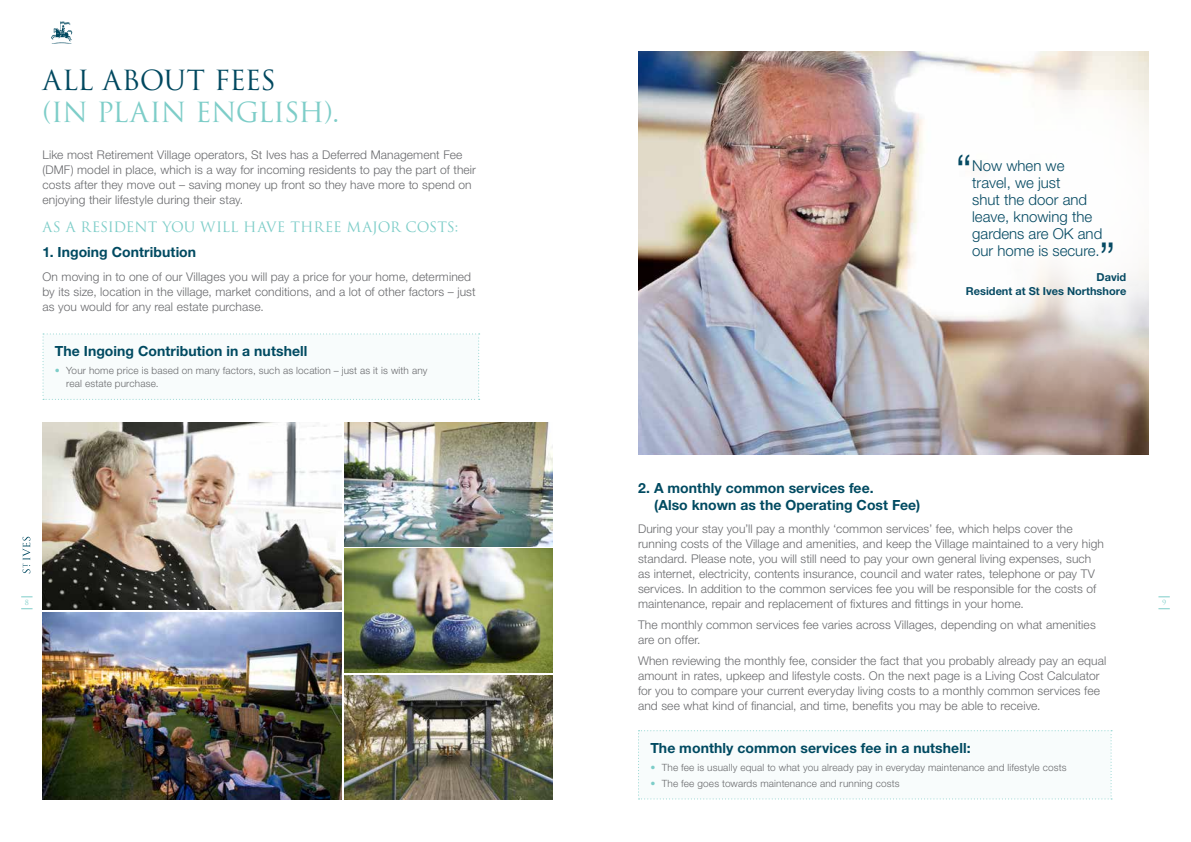
<style>
.page{position:relative;width:1191px;height:842px;background:#fff}
.page>*{position:absolute;margin:0;border:0;box-sizing:border-box;transform-origin:0 0}
.t1{font:300 44.1px "Helvetica Neue LT Pro";color:#064a63}
.t2{font:27px "Trajan Pro";letter-spacing:-.02em;color:#7dcdc8}
.t3{font:27px "Trajan Pro";letter-spacing:-.02em;color:#00485f}
.t4{font:300 15px/17px "Helvetica Neue LT Pro";color:#064a63}
.t5{font:700 14px/16.8px "Helvetica Neue LT Pro";letter-spacing:.005em;color:#004a61}
.t6{font:14px "Trajan Pro";letter-spacing:-.005em;color:#7dcdc8}
.t7{font:300 12px/15px "Helvetica Neue LT Pro";letter-spacing:.01em;color:#696a6d}
.t8{font:700 11px/14px "Helvetica Neue LT Pro";color:#064a63;text-align:right}
.t9{font:300 10px/13px "Helvetica Neue LT Pro";letter-spacing:.015em;color:#696a6d}
.t10{font:7px "Trajan Pro 3";color:#7dcdc8}
.s1{color:#7dcdc8}
</style>
<div class="page">
<img style="left:638px;top:51px;width:510px;height:404px">
<svg style="left:638px;top:730px;width:474px;height:69px"></svg>
<svg style="left:907px;top:90px;width:241px;height:309px"></svg>
<img style="left:344px;top:676px;width:209px;height:123px">
<img style="left:344px;top:549px;width:209px;height:124px">
<img style="left:344px;top:422px;width:209px;height:124px">
<img style="left:43px;top:422px;width:298px;height:187px">
<img style="left:43px;top:612px;width:298px;height:187px">
<svg style="left:43px;top:333px;width:437px;height:67px"></svg>
<svg style="left:21px;top:597px;width:12px;height:1px"></svg>
<svg style="left:21px;top:608px;width:12px;height:1px"></svg>
<svg style="left:51px;top:21px;width:21px;height:23px"></svg>
<svg style="left:23px;top:537px;width:7px;height:36px"></svg>
<h2 class="t3" style="left:43px;top:63px;width:235px">ALL ABOUT FEES</h2>
<h2 class="t2" style="left:43px;top:95px;width:298px">(IN PLAIN ENGLISH).</h2>
<p class="t7" style="left:43px;top:147px;width:435px">Like most Retirement Village operators, St Ives has a Deferred Management Fee (DMF) model in place, which is a way for incoming residents to pay the part of their costs after they move out – saving money up front so they have more to spend on enjoying their lifestyle during their stay.</p>
<p class="t6" style="left:43px;top:218px;width:417px">AS A RESIDENT YOU WILL HAVE THREE MAJOR COSTS:</p>
<p class="t5" style="left:43px;top:244px;width:155px">1. Ingoing Contribution</p>
<p class="t7" style="left:43px;top:269px;width:434px">On moving in to one of our Villages you will pay a price for your home, determined by its size, location in the village, market conditions, and a lot of other factors – just as you would for any real estate purchase.</p>
<p class="t5" style="left:55px;top:342px;width:254px">The Ingoing Contribution in a nutshell</p>
<p class="t9" style="left:66px;top:364px;width:363px;text-indent:-11px"><span class="s1">•</span> Your home price is based on many factors, such as location – just as it is with any real estate purchase.</p>
<h1 class="t1" style="left:956px;top:143px;width:18px">“</h1>
<p class="t4" style="left:972px;top:156px;width:132px">Now when we travel, we just<br>shut the door and leave, knowing the gardens are OK and our home is secure.</p>
<h1 class="t1" style="left:1099px;top:232px;width:18px">”</h1>
<p class="t8" style="left:966px;top:269px;width:162px">David<br>Resident at St Ives Northshore</p>
<p class="t5" style="left:654px;top:479px;width:268px;text-indent:-16px">2. A monthly common services fee.<br>(Also known as the Operating Cost Fee)</p>
<p class="t7" style="left:638px;top:521px;width:467px">During your stay you’ll pay a monthly ‘common services’ fee, which helps cover the running costs of the Village and amenities, and keep the Village maintained to a very high standard. Please note, you will still need to pay your own general living expenses, such as internet, electricity, contents insurance, council and water rates, telephone or pay TV services. In addition to the common services fee you will be responsible for the costs of maintenance, repair and replacement of fixtures and fittings in your home.</p>
<p class="t7" style="left:638px;top:617px;width:459px">The monthly common services fee varies across Villages, depending on what amenities are on offer.</p>
<p class="t7" style="left:638px;top:653px;width:470px">When reviewing the monthly fee, consider the fact that you probably already pay an equal amount in rates, upkeep and lifestyle costs. On the next page is a Living Cost Calculator for you to compare your current everyday living costs to a monthly common services fee and see what kind of financial, and time, benefits you may be able to receive.</p>
<p class="t10" style="left:25px;top:598px;width:6px">8</p>
<p class="t10" style="left:1162px;top:598px;width:6px">9</p>
<p class="t5" style="left:650px;top:739px;width:322px">The monthly common services fee in a nutshell:</p>
<p class="t9" style="left:650px;top:761px;width:418px"><span class="s1">•</span> The fee is usually equal to what you already pay in everyday maintenance and lifestyle costs</p>
<p class="t9" style="left:650px;top:777px;width:251px"><span class="s1">•</span> The fee goes towards maintenance and running costs</p>
</div>
